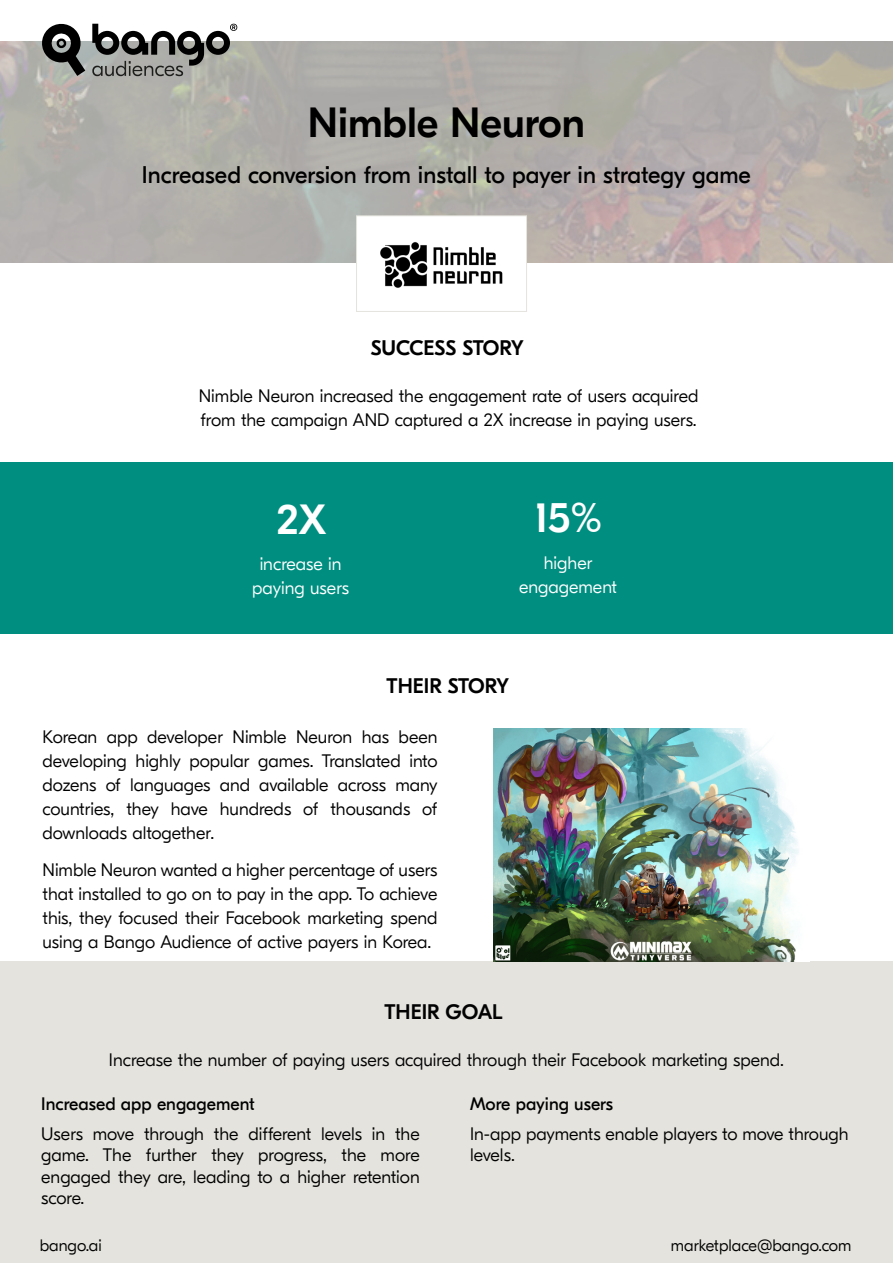
<style>
.page{position:relative;width:893px;height:1263px;background:#fff}
.page>*{position:absolute;margin:0;border:0;box-sizing:border-box;transform-origin:0 0}
.t1{font:500 42px "GT Eesti Pro Display";color:#000}
.t2{font:500 42px "GT Eesti Pro Display";color:#fff}
.t3{font:24px "GT Eesti Pro Display";color:#000}
.t4{font:500 21px "GT Eesti Pro Display";color:#000}
.t5{font:500 21px "GT Eesti Pro Display";color:#020203}
.t6{font:300 18px/24px "GT Eesti Pro Display";color:#000}
.t7{font:300 18px/24px "GT Eesti Pro Display";color:#020203;text-align:justify}
.t8{font:300 18px/24px "GT Eesti Pro Display";color:#fff;text-align:center}
.t9{font:18px "GT Eesti Pro Display";color:#000}
.t10{font:300 16.5px "GT Eesti Pro Display";color:#000}
</style>
<div class="page">
<div style="left:0;top:961px;width:893px;height:302px;background:#e4e3dd"></div>
<img style="left:0;top:41px;width:893px;height:222px">
<div style="left:356px;top:216px;width:170px;height:95px;background:#fff"></div>
<img style="left:380px;top:242px;width:123px;height:46px">
<div style="left:356px;top:215px;width:171px;height:97px;border:1px solid #e4e3dd"></div>
<div style="left:0;top:462px;width:893px;height:172px;background:#008e80"></div>
<svg style="left:43px;top:23px;width:42px;height:53px;background:#666866"></svg>
<svg style="left:92px;top:24px;width:145px;height:52px"></svg>
<img style="left:493px;top:728px;width:306px;height:233px">
<h1 class="t1" style="left:308px;top:100px;width:279px">Nimble Neuron</h1>
<h2 class="t3" style="left:142px;top:162px;width:611px">Increased conversion from install to payer in strategy game</h2>
<p class="t4" style="left:371px;top:337px;width:154px">SUCCESS STORY</p>
<p class="t6" style="left:199px;top:384px;width:501px">Nimble Neuron increased the engagement rate of users acquired from the campaign AND captured a 2X increase in paying users.</p>
<h1 class="t2" style="left:277px;top:497px;width:51px">2X</h1>
<p class="t8" style="left:252px;top:552px;width:98px">increase in paying users</p>
<h1 class="t2" style="left:535px;top:495px;width:69px">15%</h1>
<p class="t8" style="left:519px;top:551px;width:99px">higher engagement</p>
<p class="t4" style="left:387px;top:675px;width:124px">THEIR STORY</p>
<p class="t6" style="left:43px;top:726px;width:397px;text-align:justify">Korean app developer Nimble Neuron has been developing highly popular games. Translated into dozens of languages and available across many countries, they have hundreds of thousands of downloads altogether.</p>
<p class="t7" style="left:43px;top:858px;width:396px">Nimble Neuron wanted a higher percentage of users that installed to go on to pay in the app. To achieve this, they focused their Facebook marketing spend using a Bango Audience of active payers in Korea.</p>
<p class="t5" style="left:385px;top:1001px;width:119px">THEIR GOAL</p>
<p class="t7" style="left:109px;top:1048px;width:677px">Increase the number of paying users acquired through their Facebook marketing spend.</p>
<p class="t9" style="left:41px;top:1093px;width:215px">Increased app engagement</p>
<p class="t6" style="left:41px;top:1123px;width:380px;line-height:21.6px;text-align:justify">Users move through the different levels in the game. The further they progress, the more engaged they are, leading to a higher retention score.</p>
<p class="t9" style="left:470px;top:1093px;width:144px">More paying users</p>
<p class="t6" style="left:470px;top:1123px;width:380px;line-height:21.6px">In-app payments enable players to move through levels.</p>
<p class="t10" style="left:40px;top:1236px;width:64px">bango.ai</p>
<p class="t10" style="left:671px;top:1236px;width:182px">marketplace@bango.com</p>
</div>
